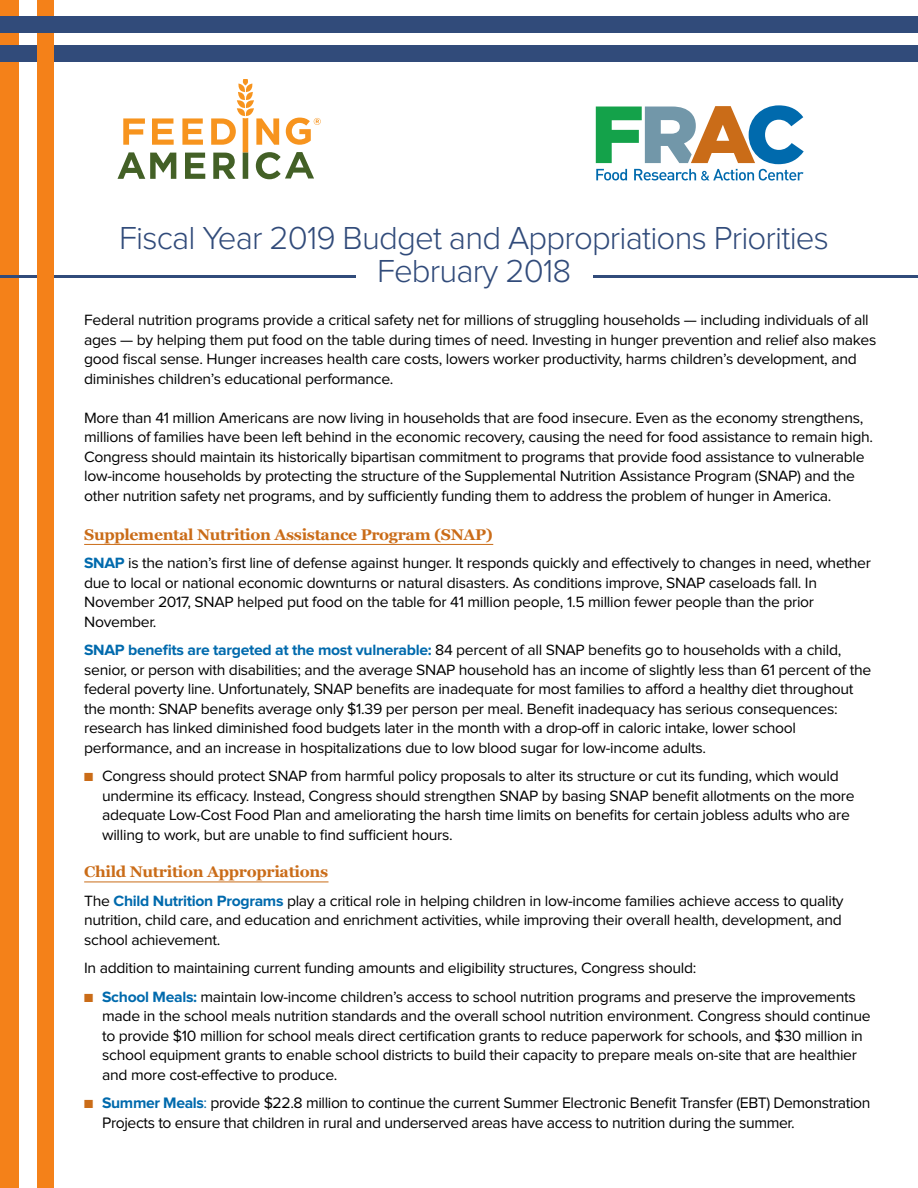
<style>
.page{position:relative;width:918px;height:1188px;background:#fff}
.page>*{position:absolute;margin:0;border:0;box-sizing:border-box;transform-origin:0 0}
.t1{font:300 33px/33px "Proxima Nova";letter-spacing:-.025em;color:#314b7a;text-align:center}
.t2{font:15.75px/19.5px "Proxima Nova";letter-spacing:-.025em;color:#000}
.t3{font:15.45px/19.5px "Proxima Nova";letter-spacing:-.02em;color:#000}
.t4{font:700 15.45px "Georgia";letter-spacing:-.02em;color:#ca6c18}
.s1{font-weight:700;color:#006aad}
.s2{color:#ca6c18}
.s3{color:#006aad}
</style>
<div class="page">
<div style="left:0;top:0;width:18px;height:1188px;background:#f48119"></div>
<svg style="left:123px;top:118px;width:22px;height:27px"></svg>
<svg style="left:152px;top:118px;width:22px;height:27px"></svg>
<svg style="left:182px;top:118px;width:21px;height:27px"></svg>
<svg style="left:117px;top:152px;width:59px;height:27px"></svg>
<svg style="left:185px;top:153px;width:20px;height:26px"></svg>
<svg style="left:211px;top:80px;width:110px;height:99px"></svg>
<div style="left:0;top:46px;width:918px;height:16px;background:#314b7a"></div>
<hr style="left:84px;top:544px;width:409px;height:1px;background:#ca6c18">
<hr style="left:84px;top:882px;width:245px;height:1px;background:#ca6c18">
<hr style="left:0;top:275px;width:356px;height:3px;background:#314b7a">
<hr style="left:593px;top:275px;width:325px;height:3px;background:#314b7a">
<div style="left:37px;top:0;width:17px;height:1188px;background:#f48119"></div>
<div style="left:0;top:17px;width:918px;height:16px;background:#314b7a"></div>
<svg style="left:596px;top:105px;width:208px;height:76px"></svg>
<h1 class="t1" style="left:119px;top:223px;width:711px">Fiscal Year 2019 Budget and Appropriations Priorities<br>February 2018</h1>
<p class="t3" style="left:84px;top:311px;width:794px">Federal nutrition programs provide a critical safety net for millions of struggling households — including individuals of all ages — by helping them put food on the table during times of need. Investing in hunger prevention and relief also makes good fiscal sense. Hunger increases health care costs, lowers worker productivity, harms children’s development, and diminishes children’s educational performance.</p>
<p class="t3" style="left:84px;top:408px;width:791px">More than 41 million Americans are now living in households that are food insecure. Even as the economy strengthens, millions of families have been left behind in the economic recovery, causing the need for food assistance to remain high.<br>Congress should maintain its historically bipartisan commitment to programs that provide food assistance to vulnerable low-income households by protecting the structure of the Supplemental Nutrition Assistance Program (SNAP) and the other nutrition safety net programs, and by sufficiently funding them to address the problem of hunger in America.</p>
<p class="t4" style="left:84px;top:525px;width:410px">Supplemental Nutrition Assistance Program (SNAP)</p>
<p class="t3" style="left:84px;top:554px;width:788px"><span class="s1">SNAP</span> is the nation’s first line of defense against hunger. It responds quickly and effectively to changes in need, whether due to local or national economic downturns or natural disasters. As conditions improve, SNAP caseloads fall. In November 2017, SNAP helped put food on the table for 41 million people, 1.5 million fewer people than the prior November.</p>
<p class="t3" style="left:84px;top:641px;width:789px"><span class="s1">SNAP benefits are targeted at the most vulnerable:</span> 84 percent of all SNAP benefits go to households with a child, senior, or person with disabilities; and the average SNAP household has an income of slightly less than 61 percent of the federal poverty line. Unfortunately, SNAP benefits are inadequate for most families to afford a healthy diet throughout the month: SNAP benefits average only $1.39 per person per meal. Benefit inadequacy has serious consequences: research has linked diminished food budgets later in the month with a drop-off in caloric intake, lower school performance, and an increase in hospitalizations due to low blood sugar for low-income adults.</p>
<p class="t3" style="left:102px;top:767px;width:754px;text-indent:-18px"><span class="s2">■</span> Congress should protect SNAP from harmful policy proposals to alter its structure or cut its funding, which would undermine its efficacy. Instead, Congress should strengthen SNAP by basing SNAP benefit allotments on the more adequate Low-Cost Food Plan and ameliorating the harsh time limits on benefits for certain jobless adults who are willing to work, but are unable to find sufficient hours.</p>
<p class="t4" style="left:84px;top:863px;width:246px">Child Nutrition Appropriations</p>
<p class="t3" style="left:84px;top:891px;width:761px;text-align:justify">The <span class="s1">Child Nutrition Programs</span> play a critical role in helping children in low-income families achieve access to quality nutrition, child care, and education and enrichment activities, while improving their overall health, development, and school achievement.</p>
<p class="t3" style="left:84px;top:959px;width:614px">In addition to maintaining current funding amounts and eligibility structures, Congress should:</p>
<p class="t3" style="left:102px;top:987px;width:770px;text-indent:-18px"><span class="s2">■</span> <span class="s1">School Meals:</span> maintain low-income children’s access to school nutrition programs and preserve the improvements made in the school meals nutrition standards and the overall school nutrition environment. Congress should continue to provide $10 million for school meals direct certification grants to reduce paperwork for schools, and $30 million in school equipment grants to enable school districts to build their capacity to prepare meals on-site that are healthier and more cost-effective to produce.</p>
<p class="t2" style="left:102px;top:1094px;width:770px;text-indent:-18px"><span class="s2">■</span> <span class="s1">Summer Meals</span><span class="s3">:</span> provide $22.8 million to continue the current Summer Electronic Benefit Transfer (EBT) Demonstration<br>Projects to ensure that children in rural and underserved areas have access to nutrition during the summer.</p>
</div>
